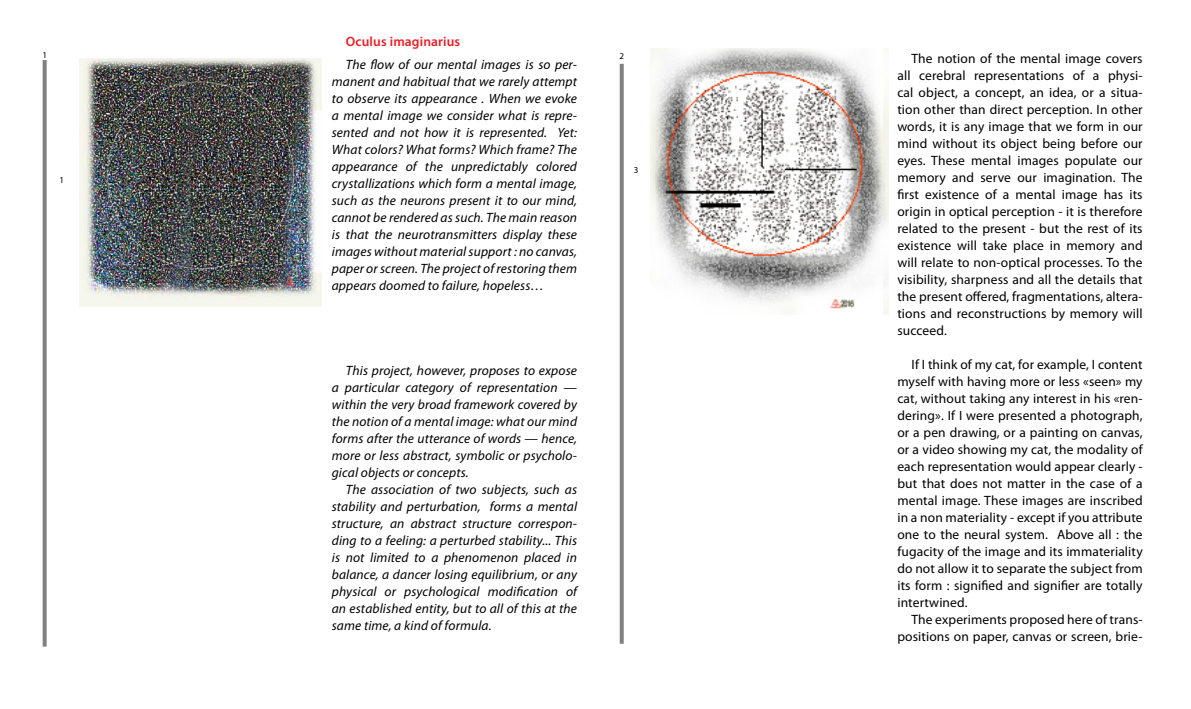
<style>
.page{position:relative;width:1191px;height:709px;background:#fff}
.page>*{position:absolute;margin:0;border:0;box-sizing:border-box;transform-origin:0 0}
.t1{font:13.5px/17px "Myriad Pro";letter-spacing:.01em;color:#000;text-align:justify}
.t2{font:italic 13.5px/17px "Myriad Pro";letter-spacing:.01em;color:#000;text-align:justify}
.t3{font:600 13.5px "Myriad Pro";letter-spacing:.01em;color:#ed1d24}
.t4{font:9px "Myriad Pro";color:#000}
</style>
<div class="page">
<svg style="left:43px;top:60px;width:4px;height:586px;background:#8a8a8a"></svg>
<img style="left:79px;top:59px;width:242px;height:247px">
<svg style="left:619px;top:64px;width:4px;height:579px;background:#979797"></svg>
<img style="left:650px;top:48px;width:239px;height:267px">
<p class="t4" style="left:43px;top:49px;width:6px">1</p>
<p class="t4" style="left:60px;top:174px;width:6px">1</p>
<p class="t3" style="left:346px;top:33px;width:116px">Oculus imaginarius</p>
<p class="t2" style="left:332px;top:55px;width:247px;text-indent:14px">The flow of our mental images is so per&shy;manent and habitual that we rarely attempt to observe its appearance . When we evoke a mental image we consider what is repre&shy;sented and not how it is represented. Yet:<br>What colors? What forms? Which frame? The appearance of the unpredictably colored crystallizations which form a mental image, such as the neurons present it to our mind, cannot be rendered as such. The main reason is that the neurotransmitters display these images without material support : no canvas, paper or screen. The project of restoring them appears doomed to failure, hopeless…</p>
<p class="t2" style="left:332px;top:361px;width:247px;text-indent:14px">This project, however, proposes to expose a particular category of representation — within the very broad framework covered by the notion of a mental image: what our mind forms after the utterance of words — hence, more or less abstract, symbolic or psycholo&shy;gical objects or concepts.</p>
<p class="t2" style="left:332px;top:480px;width:247px;text-indent:14px">The association of two subjects, such as stability and perturbation, forms a mental structure, an abstract structure correspon&shy;ding to a feeling: a perturbed stability... This is not limited to a phenomenon placed in balance, a dancer losing equilibrium, or any physical or psychological modification of an established entity, but to all of this at the same time, a kind of formula.</p>
<p class="t4" style="left:619px;top:51px;width:6px">2</p>
<p class="t4" style="left:634px;top:164px;width:6px">3</p>
<p class="t1" style="left:897px;top:49px;width:247px;text-indent:14px">The notion of the mental image covers all cerebral representations of a physi&shy;cal object, a concept, an idea, or a situa&shy;tion other than direct perception. In other words, it is any image that we form in our mind without its object being before our eyes. These mental images populate our memory and serve our imagination. The first existence of a mental image has its origin in optical perception - it is therefore related to the present - but the rest of its existence will take place in memory and will relate to non-optical processes. To the visibility, sharpness and all the details that the present offered, fragmentations, altera&shy;tions and reconstructions by memory will succeed.</p>
<p class="t1" style="left:897px;top:355px;width:247px;text-indent:14px">If I think of my cat, for example, I content myself with having more or less «seen» my cat, without taking any interest in his «ren&shy;dering». If I were presented a photograph, or a pen drawing, or a painting on canvas, or a video showing my cat, the modality of each representation would appear clearly - but that does not matter in the case of a mental image. These images are inscribed in a non materiality - except if you attribute one to the neural system. Above all : the fugacity of the image and its immateriality do not allow it to separate the subject from its form : signified and signifier are totally intertwined.</p>
<p class="t1" style="left:897px;top:610px;width:247px;text-align:right">The experiments proposed here of trans&shy;positions on paper, canvas or screen, brie-</p>
</div>
